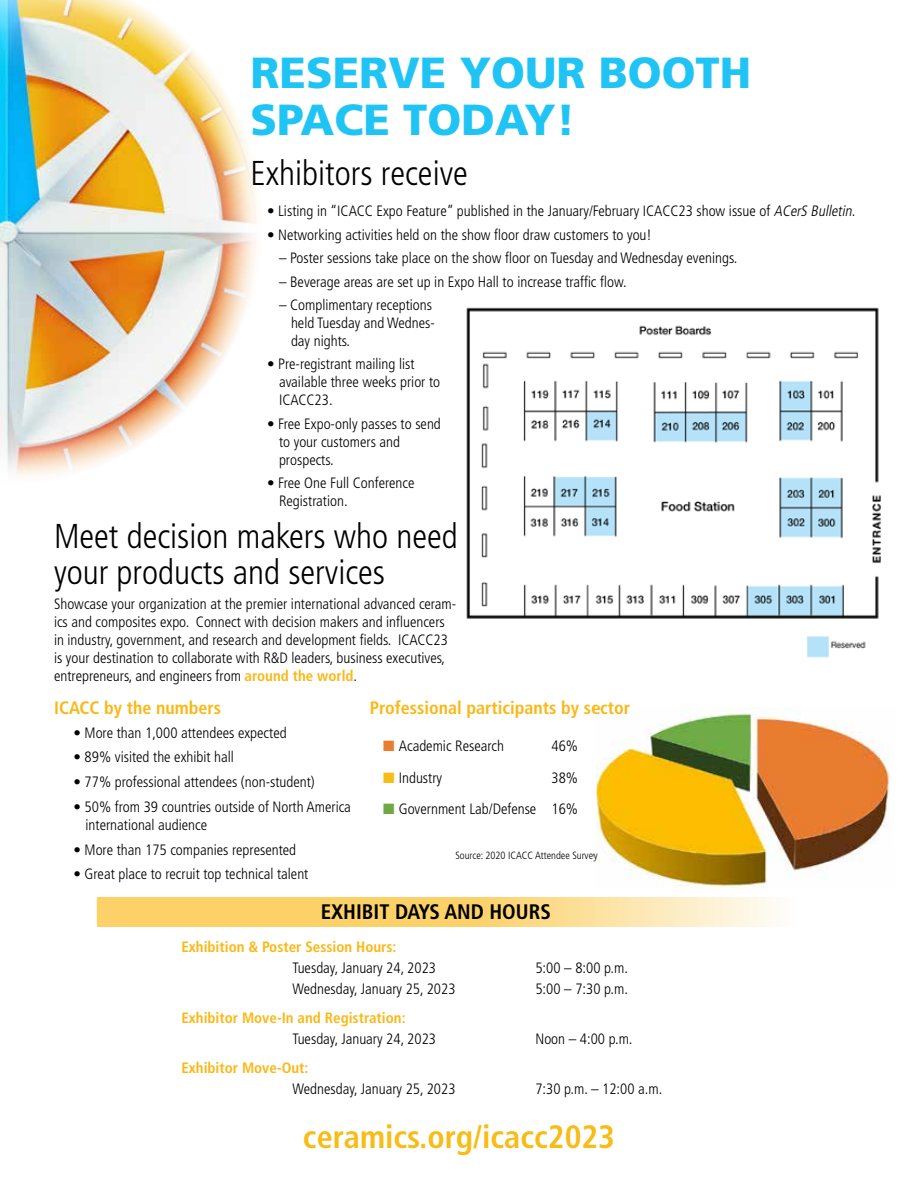
<style>
.page{position:relative;width:918px;height:1188px;background:#fff}
.page>*{position:absolute;margin:0;border:0;box-sizing:border-box;transform-origin:0 0}
.t1{font:900 43.5px/47px "Frutiger";color:#20c4f4}
.t2{font:300 condensed 34.5px/36px "Frutiger";color:#000}
.t3{font:700 condensed 32.25px "Frutiger";color:#f8bc16}
.t4{font:700 condensed 21px "Frutiger";color:#000}
.t5{font:700 condensed 18px "Frutiger";color:#fab816}
.t6{font:300 condensed 15px/18px "Frutiger";color:#000}
.t7{font:700 condensed 15px "Frutiger";color:#fab816}
.t8{font:300 condensed 10.5px "Frutiger";color:#000}
.s1{font-style:italic}
.s2{font-weight:700;color:#fab816}
.s3{color:#e97d2f}
.s4{color:#f8bc16}
.s5{color:#6da944}
</style>
<div class="page">
<img style="left:466px;top:307px;width:415px;height:351px">
<img style="left:0;top:0;width:257px;height:477px">
<svg style="left:97px;top:897px;width:683px;height:30px;background:#fbda87"></svg>
<img style="left:596px;top:707px;width:294px;height:181px">
<h1 class="t1" style="left:251px;top:50px;width:502px">RESERVE YOUR BOOTH<br>SPACE TODAY!</h1>
<h2 class="t2" style="left:251px;top:155px;width:219px">Exhibitors receive</h2>
<p class="t6" style="left:267px;top:202px;width:590px">• Listing in “ICACC Expo Feature” published in the January/February ICACC23 show issue of <span class="s1">ACerS Bulletin</span>.</p>
<p class="t6" style="left:267px;top:226px;width:386px">• Networking activities held on the show floor draw customers to you!</p>
<p class="t6" style="left:279px;top:249px;width:460px">– Poster sessions take place on the show floor on Tuesday and Wednesday evenings.</p>
<p class="t6" style="left:279px;top:273px;width:349px">– Beverage areas are set up in Expo Hall to increase traffic flow.</p>
<p class="t6" style="left:291px;top:296px;width:145px;text-indent:-12px">– Complimentary receptions held Tuesday and Wednes&shy;day nights.</p>
<p class="t6" style="left:279px;top:355px;width:163px;text-indent:-12px">• Pre-registrant mailing list available three weeks prior to<br>ICACC23.</p>
<p class="t6" style="left:279px;top:415px;width:163px;text-indent:-12px">• Free Expo-only passes to send to your customers and prospects.</p>
<p class="t6" style="left:279px;top:474px;width:137px;text-indent:-12px">• Free One Full Conference<br>Registration.</p>
<h2 class="t2" style="left:54px;top:519px;width:405px">Meet decision makers who need your products and services</h2>
<p class="t6" style="left:54px;top:595px;width:404px">Showcase your organization at the premier international advanced ceram&shy;ics and composites expo. Connect with decision makers and influencers in industry, government, and research and development fields. ICACC23 is your destination to collaborate with R&amp;D leaders, business executives, entrepreneurs, and engineers from <span class="s2">around the world</span>.</p>
<p class="t5" style="left:54px;top:697px;width:169px">ICACC by the numbers</p>
<p class="t6" style="left:74px;top:724px;width:215px">• More than 1,000 attendees expected</p>
<p class="t6" style="left:74px;top:748px;width:162px">• 89% visited the exhibit hall</p>
<p class="t6" style="left:74px;top:773px;width:243px">• 77% professional attendees (non-student)</p>
<p class="t6" style="left:86px;top:798px;width:267px;text-indent:-12px">• 50% from 39 countries outside of North America international audience</p>
<p class="t6" style="left:74px;top:841px;width:224px">• More than 175 companies represented</p>
<p class="t6" style="left:74px;top:865px;width:236px">• Great place to recruit top technical talent</p>
<p class="t5" style="left:370px;top:697px;width:262px">Professional participants by sector</p>
<p class="t6" style="left:383px;top:737px;width:122px"><span class="s3">■</span> Academic Research</p>
<p class="t6" style="left:552px;top:737px;width:28px">46%</p>
<p class="t6" style="left:383px;top:769px;width:60px"><span class="s4">■</span> Industry</p>
<p class="t6" style="left:552px;top:769px;width:28px">38%</p>
<p class="t6" style="left:383px;top:800px;width:197px"><span class="s5">■</span> Government Lab/Defense 16%</p>
<p class="t8" style="left:455px;top:850px;width:143px">Source: 2020 ICACC Attendee Survey</p>
<h3 class="t4" style="left:321px;top:900px;width:232px">EXHIBIT DAYS AND HOURS</h3>
<p class="t7" style="left:181px;top:938px;width:216px">Exhibition &amp; Poster Session Hours:</p>
<p class="t6" style="left:292px;top:959px;width:145px">Tuesday, January 24, 2023</p>
<p class="t6" style="left:535px;top:959px;width:94px">5:00 – 8:00 p.m.</p>
<p class="t6" style="left:292px;top:980px;width:165px">Wednesday, January 25, 2023</p>
<p class="t6" style="left:535px;top:980px;width:94px">5:00 – 7:30 p.m.</p>
<p class="t7" style="left:181px;top:1009px;width:226px">Exhibitor Move-In and Registration:</p>
<p class="t6" style="left:292px;top:1030px;width:145px">Tuesday, January 24, 2023</p>
<p class="t6" style="left:535px;top:1030px;width:99px">Noon – 4:00 p.m.</p>
<p class="t7" style="left:181px;top:1059px;width:129px">Exhibitor Move-Out:</p>
<p class="t6" style="left:292px;top:1080px;width:165px">Wednesday, January 25, 2023</p>
<p class="t6" style="left:535px;top:1080px;width:128px">7:30 p.m. – 12:00 a.m.</p>
<h3 class="t3" style="left:303px;top:1118px;width:314px">ceramics.org/icacc2023</h3>
</div>
